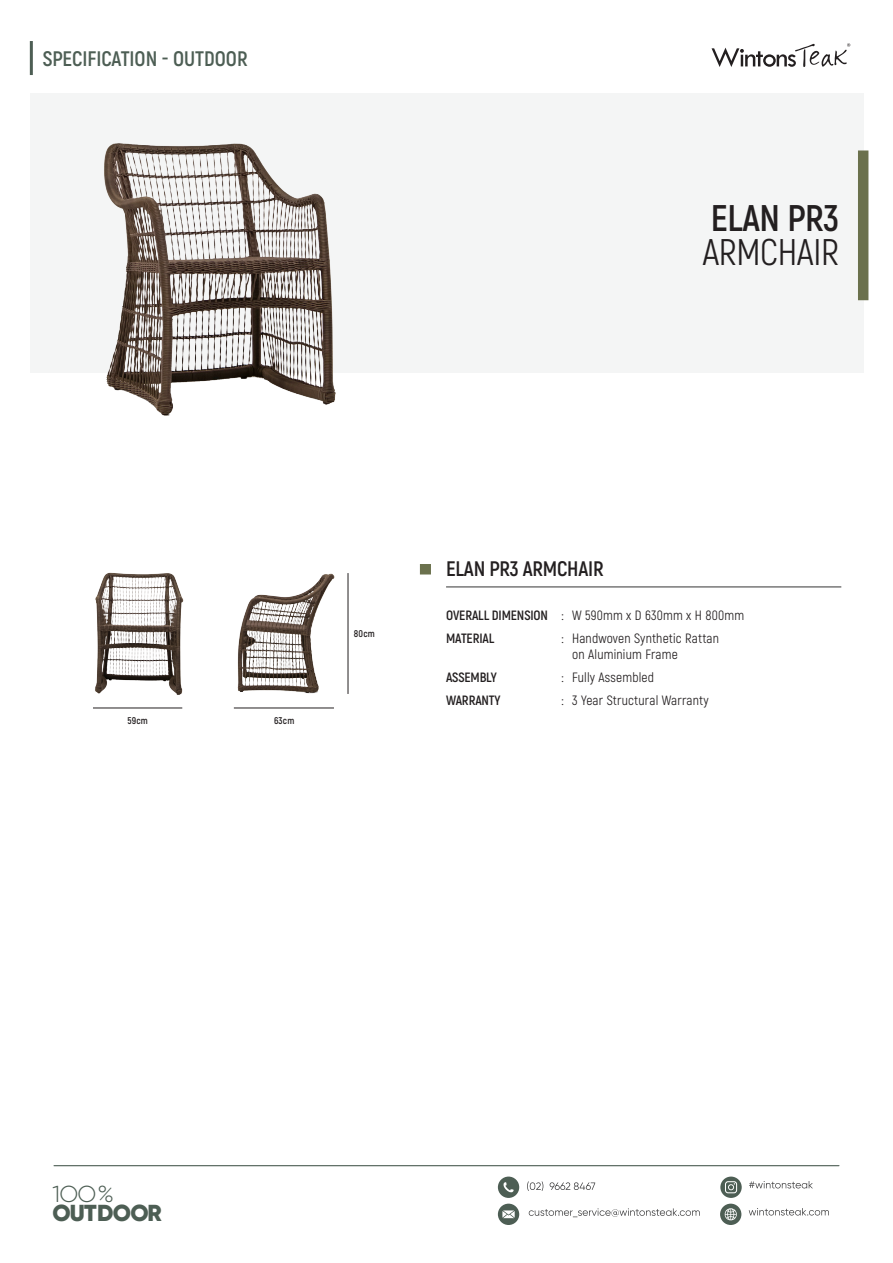
<style>
.page{position:relative;width:893px;height:1263px;background:#fff}
.page>*{position:absolute;margin:0;border:0;box-sizing:border-box;transform-origin:0 0}
.Product_Name{font:37.05px/34.2px "Akrobat";letter-spacing:-.01em;color:#231f20}
.GC__Headline__1_-_h{font:900 23.1px/19.2px "Gilroy";letter-spacing:-.03em;color:#4d5e54}
.t1{font:700 21px "Akrobat";color:#4d5e54}
.Product_Copy{font:700 21px "Akrobat";letter-spacing:-.01em;color:#231f20}
.Product_Copy-2{font:13.5px/16.5px "Akrobat";letter-spacing:.015em;color:#231f20}
.Product_Copy-3{font:700 13.5px "Akrobat";letter-spacing:-.01em;color:#231f20}
.t2{font:700 9.75px "Akrobat";letter-spacing:.02em;color:#231f20}
.s1{font-weight:700}
.s2{font-weight:300}
</style>
<div class="page">
<div style="left:30px;top:93px;width:833px;height:279px;background:#f4f5f5"></div>
<div style="left:858px;top:150px;width:10px;height:150px;background:#6b714d"></div>
<img style="left:29px;top:41px;width:431px;height:375px">
<svg style="left:711px;top:43px;width:139px;height:24px"></svg>
<hr style="left:30px;top:41px;width:3px;height:34px;background:#4d5e54">
<div style="left:498px;top:1176px;width:21px;height:22px;background:#4d5e54;border-radius:50%"></div>
<svg style="left:503px;top:1182px;width:11px;height:10px"></svg>
<svg style="left:527px;top:1181px;width:68px;height:10px"></svg>
<svg style="left:720px;top:1176px;width:22px;height:22px"></svg>
<svg style="left:725px;top:1181px;width:12px;height:12px"></svg>
<svg style="left:749px;top:1181px;width:64px;height:7px"></svg>
<div style="left:498px;top:1203px;width:21px;height:22px;background:#4d5e54;border-radius:50%"></div>
<svg style="left:502px;top:1210px;width:13px;height:8px"></svg>
<svg style="left:529px;top:1208px;width:171px;height:9px"></svg>
<div style="left:720px;top:1203px;width:21px;height:22px;background:#4d5e54;border-radius:50%"></div>
<svg style="left:724px;top:1208px;width:13px;height:13px"></svg>
<svg style="left:749px;top:1208px;width:80px;height:7px"></svg>
<hr style="left:54px;top:1165px;width:785px;height:1px;background:#4d5e54">
<hr style="left:446px;top:586px;width:395px;height:1px;background:#3e3e3f">
<div style="left:420px;top:564px;width:11px;height:10px;background:#6b714d"></div>
<img style="left:237px;top:573px;width:98px;height:121px">
<hr style="left:348px;top:573px;width:1px;height:121px;background:#231f20">
<hr style="left:234px;top:708px;width:100px;height:1px;background:#231f20">
<img style="left:95px;top:572px;width:89px;height:123px">
<hr style="left:93px;top:708px;width:89px;height:1px;background:#231f20">
<p class="t1" style="left:43px;top:45px;width:206px">SPECIFICATION - OUTDOOR</p>
<p class="Product_Name" style="left:702px;top:201px;width:138px"><span class="s1">ELAN PR3<br></span>ARMCHAIR</p>
<p class="t2" style="left:127px;top:714px;width:22px">59cm</p>
<p class="t2" style="left:274px;top:714px;width:22px">63cm</p>
<p class="t2" style="left:354px;top:628px;width:22px">80cm</p>
<p class="Product_Copy" style="left:446px;top:556px;width:159px">ELAN PR3 ARMCHAIR</p>
<p class="Product_Copy-2" style="left:446px;top:607px;width:300px"><span class="s1">OVERALL DIMENSION</span> : W 590mm x D 630mm x H 800mm</p>
<p class="Product_Copy-3" style="left:446px;top:630px;width:50px">MATERIAL</p>
<p class="Product_Copy-2" style="left:572px;top:630px;width:148px;text-indent:-11px">: Handwoven Synthetic Rattan on Aluminium Frame</p>
<p class="Product_Copy-3" style="left:446px;top:669px;width:52px">ASSEMBLY</p>
<p class="Product_Copy-2" style="left:562px;top:669px;width:94px">: Fully Assembled</p>
<p class="Product_Copy-3" style="left:446px;top:692px;width:56px">WARRANTY</p>
<p class="Product_Copy-2" style="left:562px;top:692px;width:149px">: 3 Year Structural Warranty</p>
<p class="GC__Headline__1_-_h" style="left:52px;top:1184px;width:111px"><span class="s2">1OO%<br></span>OUTDOOR</p>
</div>
